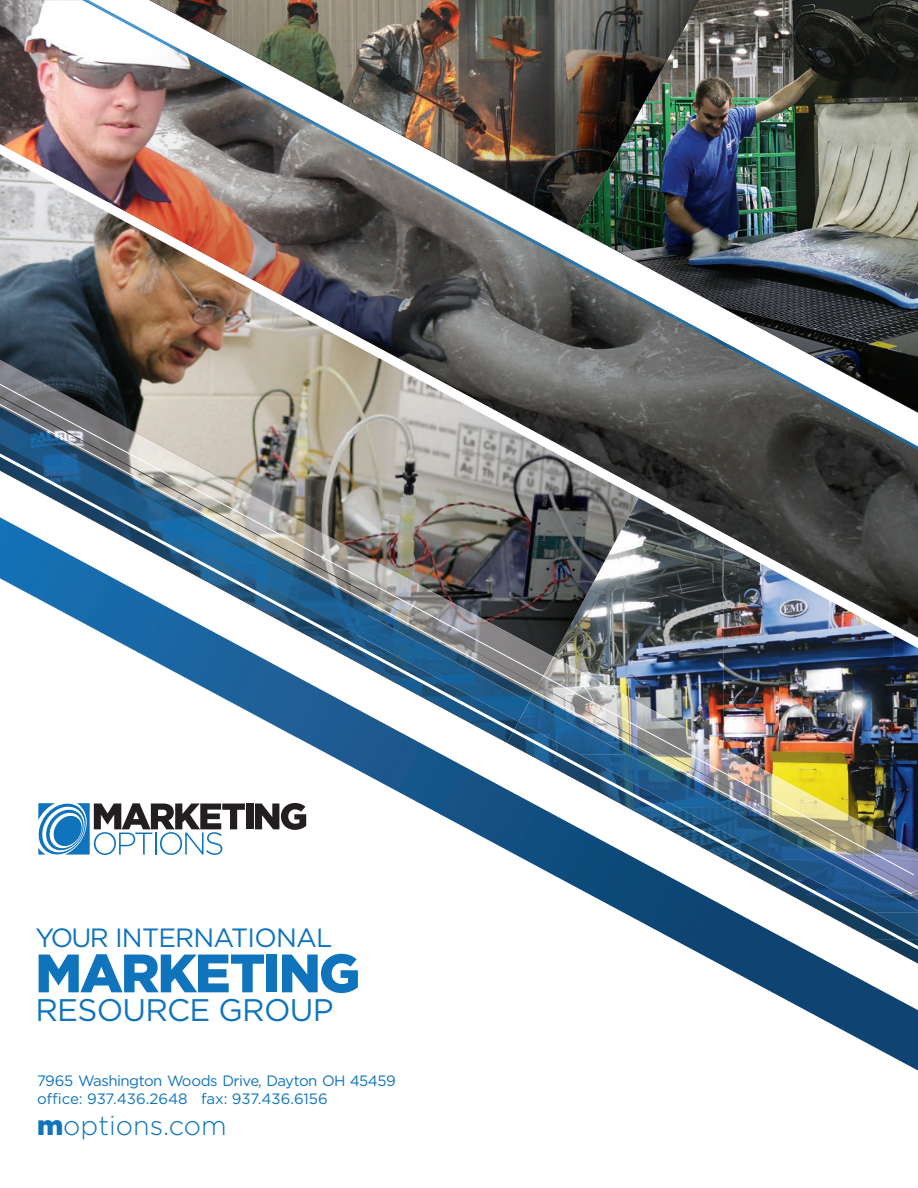
<style>
.page{position:relative;width:918px;height:1188px;background:#fff}
.page>*{position:absolute;margin:0;border:0;box-sizing:border-box;transform-origin:0 0}
.t1{font:900 54px "Gotham";letter-spacing:-.04em;color:#1074bc}
.t2{font:31.2px "Gotham";letter-spacing:-.025em;color:#1074bc}
.t3{font:300 27px "Gotham";color:#1074bc}
.t4{font:26.4px "Gotham";letter-spacing:-.03em;color:#1074bc}
.t5{font:15px/18px "Gotham";letter-spacing:-.03em;color:#1074bc}
.s1{font-weight:900}
</style>
<div class="page">
<img style="left:0;top:0;width:39px;height:121px">
<svg style="left:747px;top:979px;width:171px;height:92px"></svg>
<img style="left:0;top:431px;width:918px;height:548px">
<img style="left:42px;top:475px;width:876px;height:54px">
<img style="left:39px;top:0;width:879px;height:475px">
<h3 class="t4" style="left:35px;top:921px;width:299px">YOUR INTERNATIONAL</h3>
<h1 class="t1" style="left:35px;top:936px;width:327px">MARKETING</h1>
<h2 class="t2" style="left:35px;top:990px;width:300px">RESOURCE GROUP</h2>
<p class="t5" style="left:37px;top:1071px;width:360px">7965 Washington Woods Drive, Dayton OH 45459 office: 937.436.2648 fax: 937.436.6156</p>
<h3 class="t3" style="left:37px;top:1108px;width:191px"><span class="s1">m</span>options.com</h3>
</div>
